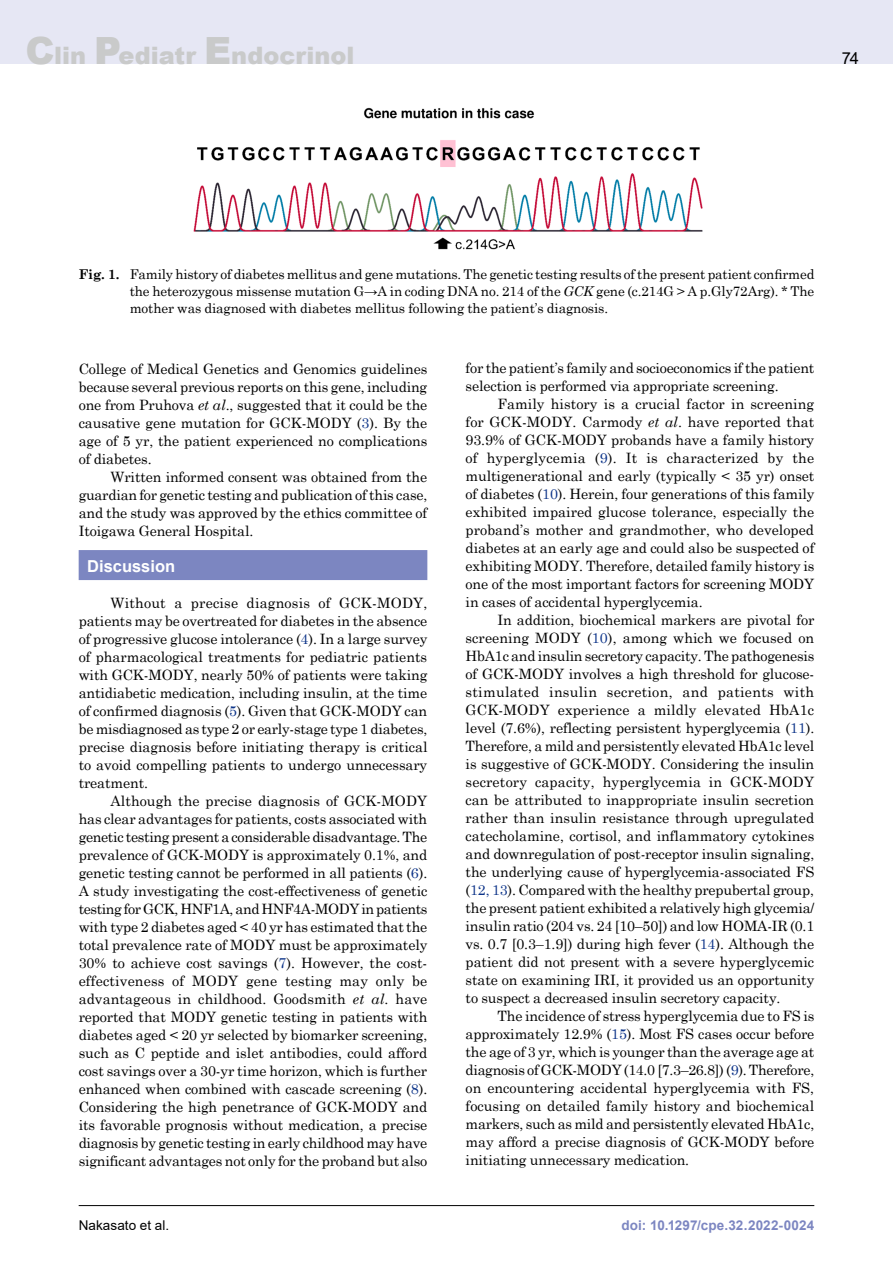
<style>
.page{position:relative;width:893px;height:1263px;background:#fff}
.page>*{position:absolute;margin:0;border:0;box-sizing:border-box;transform-origin:0 0}
.t1{font:900 24px "Arial";color:#c9caca}
.t2{font:700 16.5px "Arial";color:#fff}
.t3{font:16.5px "Arial";color:#000}
.t4{font:14.25px/18px "Century Schoolbook";letter-spacing:-.01em;color:#000;text-align:justify}
.t5{font:13.5px/17.2px "Century Schoolbook";letter-spacing:-.01em;color:#000;text-align:justify}
.t6{font:700 13.5px "Arial";letter-spacing:.015em;color:#7c86c1}
.t7{font:13.5px "Arial";letter-spacing:.005em;color:#000}
.s1{font-size:37.5px}
.s2{font-weight:700}
.s3{font-style:italic}
.s4{color:#0c3388}
</style>
<div class="page">
<div style="left:0;top:0;width:893px;height:64px;background:#e6e7f4"></div>
<hr style="left:79px;top:1205px;width:735px;height:1px;background:#000">
<div style="left:79px;top:550px;width:348px;height:30px;background:#7c86c1"></div>
<img style="left:193px;top:107px;width:510px;height:143px">
<h1 class="t1" style="left:26px;top:38px;width:330px"><span class="s1">C</span>lin <span class="s1">P</span>ediatr <span class="s1">E</span>ndocrinol</h1>
<p class="t3" style="left:842px;top:47px;width:19px">74</p>
<p class="t5" style="left:130px;top:264px;width:686px;text-indent:-51px"><span class="s2">Fig. 1.</span> Family history of diabetes mellitus and gene mutations. The genetic testing results of the present patient confirmed the heterozygous missense mutation G→A in coding DNA no. 214 of the <span class="s3">GCK</span> gene (c.214G &gt; A p.Gly72Arg). * The mother was diagnosed with diabetes mellitus following the patient’s diagnosis.</p>
<p class="t4" style="left:79px;top:358px;width:350px">College of Medical Genetics and Genomics guidelines because several previous reports on this gene, including one from Pruhova <span class="s3">et al</span>., suggested that it could be the causative gene mutation for GCK-MODY (<span class="s4">3</span>). By the age of 5 yr, the patient experienced no complications of diabetes.</p>
<p class="t4" style="left:79px;top:466px;width:350px;text-indent:32px">Written informed consent was obtained from the guardian for genetic testing and publication of this case, and the study was approved by the ethics committee of Itoigawa General Hospital.</p>
<p class="t2" style="left:87px;top:554px;width:90px">Discussion</p>
<p class="t4" style="left:79px;top:592px;width:350px;text-indent:32px">Without a precise diagnosis of GCK-MODY, patients may be overtreated for diabetes in the absence of progressive glucose intolerance (<span class="s4">4</span>). In a large survey of pharmacological treatments for pediatric patients with GCK-MODY, nearly 50% of patients were taking antidiabetic medication, including insulin, at the time of confirmed diagnosis (<span class="s4">5</span>). Given that GCK-MODY can be misdiagnosed as type 2 or early-stage type 1 diabetes, precise diagnosis before initiating therapy is critical to avoid compelling patients to undergo unnecessary treatment.</p>
<p class="t4" style="left:79px;top:790px;width:350px;text-indent:32px">Although the precise diagnosis of GCK-MODY has clear advantages for patients, costs associated with genetic testing present a considerable disadvantage. The prevalence of GCK-MODY is approximately 0.1%, and genetic testing cannot be performed in all patients (<span class="s4">6</span>).<br>A study investigating the cost-effectiveness of genetic testing for GCK, HNF1A, and HNF4A-MODY in patients with type 2 diabetes aged &lt; 40 yr has estimated that the total prevalence rate of MODY must be approximately 30% to achieve cost savings (<span class="s4">7</span>). However, the cost&shy;effectiveness of MODY gene testing may only be advantageous in childhood. Goodsmith <span class="s3">et al</span>. have reported that MODY genetic testing in patients with diabetes aged &lt; 20 yr selected by biomarker screening, such as C peptide and islet antibodies, could afford cost savings over a 30-yr time horizon, which is further enhanced when combined with cascade screening (<span class="s4">8</span>).<br>Considering the high penetrance of GCK-MODY and its favorable prognosis without medication, a precise diagnosis by genetic testing in early childhood may have significant advantages not only for the proband but also</p>
<p class="t7" style="left:79px;top:1216px;width:92px">Nakasato et al.</p>
<p class="t4" style="left:466px;top:358px;width:350px">for the patient’s family and socioeconomics if the patient selection is performed via appropriate screening.</p>
<p class="t4" style="left:466px;top:394px;width:350px;text-indent:32px">Family history is a crucial factor in screening for GCK-MODY. Carmody <span class="s3">et al</span>. have reported that 93.9% of GCK-MODY probands have a family history of hyperglycemia (<span class="s4">9</span>). It is characterized by the multigenerational and early (typically &lt; 35 yr) onset of diabetes (<span class="s4">10</span>). Herein, four generations of this family exhibited impaired glucose tolerance, especially the proband’s mother and grandmother, who developed diabetes at an early age and could also be suspected of exhibiting MODY. Therefore, detailed family history is one of the most important factors for screening MODY in cases of accidental hyperglycemia.</p>
<p class="t4" style="left:466px;top:610px;width:350px;text-indent:32px">In addition, biochemical markers are pivotal for screening MODY (<span class="s4">10</span>), among which we focused on HbA1c and insulin secretory capacity. The pathogenesis of GCK-MODY involves a high threshold for glucose&shy;stimulated insulin secretion, and patients with GCK-MODY experience a mildly elevated HbA1c level (7.6%), reflecting persistent hyperglycemia (<span class="s4">11</span>).<br>Therefore, a mild and persistently elevated HbA1c level is suggestive of GCK-MODY. Considering the insulin secretory capacity, hyperglycemia in GCK-MODY can be attributed to inappropriate insulin secretion rather than insulin resistance through upregulated catecholamine, cortisol, and inflammatory cytokines and downregulation of post-receptor insulin signaling, the underlying cause of hyperglycemia-associated FS (<span class="s4">12, 13</span>). Compared with the healthy prepubertal group, the present patient exhibited a relatively high glycemia/ insulin ratio (204 vs. 24 [10–50]) and low HOMA-IR (0.1 vs. 0.7 [0.3–1.9]) during high fever (<span class="s4">14</span>). Although the patient did not present with a severe hyperglycemic state on examining IRI, it provided us an opportunity to suspect a decreased insulin secretory capacity.</p>
<p class="t4" style="left:466px;top:1006px;width:350px;text-indent:32px">The incidence of stress hyperglycemia due to FS is approximately 12.9% (<span class="s4">15</span>). Most FS cases occur before the age of 3 yr, which is younger than the average age at diagnosis of GCK-MODY (14.0 [7.3–26.8]) (<span class="s4">9</span>). Therefore, on encountering accidental hyperglycemia with FS, focusing on detailed family history and biochemical markers, such as mild and persistently elevated HbA1c, may afford a precise diagnosis of GCK-MODY before initiating unnecessary medication.</p>
<p class="t6" style="left:621px;top:1216px;width:194px">doi: 10.1297/cpe.32.2022-0024</p>
</div>
